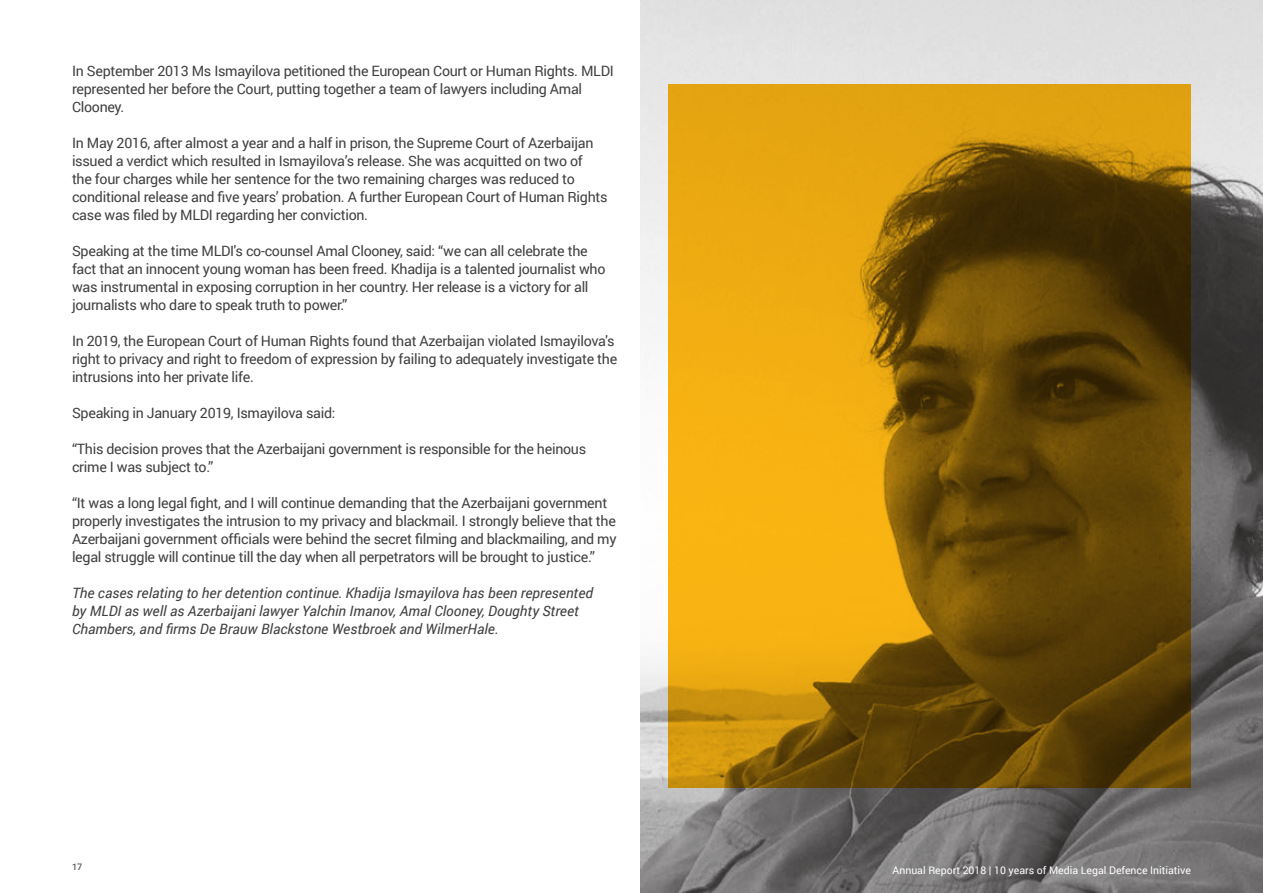
<style>
.page{position:relative;width:1263px;height:893px;background:#fff}
.page>*{position:absolute;margin:0;border:0;box-sizing:border-box;transform-origin:0 0}
.t1{font:14.25px/18px "Roboto";letter-spacing:-.02em;color:#404041}
.t2{font:italic 14.25px/18px "Roboto";color:#404041}
.t3{font:10.5px "Roboto";color:#fff}
.t4{font:500 9px "Roboto";color:#57585a}
</style>
<div class="page">
<img style="left:640px;top:0;width:623px;height:893px">
<svg style="left:668px;top:84px;width:523px;height:703px;background:#9d700b"></svg>
<p class="t1" style="left:72px;top:63px;width:543px">In September 2013 Ms Ismayilova petitioned the European Court or Human Rights. MLDI represented her before the Court, putting together a team of lawyers including Amal<br>Clooney.</p>
<p class="t1" style="left:72px;top:135px;width:537px">In May 2016, after almost a year and a half in prison, the Supreme Court of Azerbaijan issued a verdict which resulted in Ismayilova’s release. She was acquitted on two of<br>the four charges while her sentence for the two remaining charges was reduced to conditional release and five years’ probation. A further European Court of Human Rights case was filed by MLDI regarding her conviction.</p>
<p class="t1" style="left:72px;top:243px;width:535px">Speaking at the time MLDI's co-counsel Amal Clooney, said: “we can all celebrate the fact that an innocent young woman has been freed. Khadija is a talented journalist who was instrumental in exposing corruption in her country. Her release is a victory for all journalists who dare to speak truth to power.”</p>
<p class="t1" style="left:72px;top:333px;width:547px">In 2019, the European Court of Human Rights found that Azerbaijan violated Ismayilova's right to privacy and right to freedom of expression by failing to adequately investigate the intrusions into her private life.</p>
<p class="t1" style="left:72px;top:405px;width:265px">Speaking in January 2019, Ismayilova said:</p>
<p class="t1" style="left:72px;top:441px;width:516px">“This decision proves that the Azerbaijani government is responsible for the heinous crime I was subject to.”</p>
<p class="t1" style="left:72px;top:494px;width:546px">“It was a long legal fight, and I will continue demanding that the Azerbaijani government properly investigates the intrusion to my privacy and blackmail. I strongly believe that the Azerbaijani government officials were behind the secret filming and blackmailing, and my legal struggle will continue till the day when all perpetrators will be brought to justice.”</p>
<p class="t2" style="left:72px;top:585px;width:523px">The cases relating to her detention continue. Khadija Ismayilova has been represented by MLDI as well as Azerbaijani lawyer Yalchin Imanov, Amal Clooney, Doughty Street<br>Chambers, and firms De Brauw Blackstone Westbroek and WilmerHale.</p>
<p class="t4" style="left:72px;top:863px;width:12px">17</p>
<p class="t3" style="left:892px;top:865px;width:300px">Annual Report 2018 | 10 years of Media Legal Defence Initiative</p>
</div>
